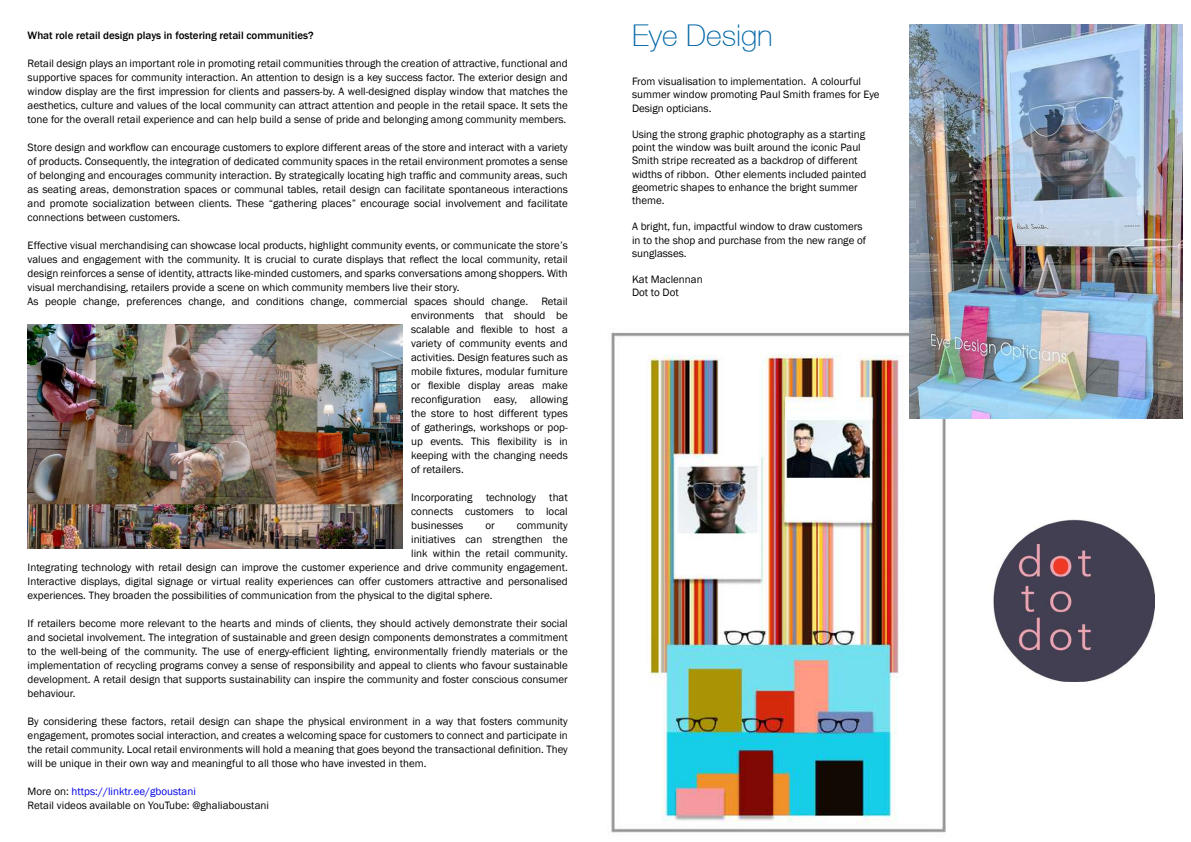
<style>
.page{position:relative;width:1191px;height:842px;background:#fff}
.page>*{position:absolute;margin:0;border:0;box-sizing:border-box;transform-origin:0 0}
.t1{font:100 30px "Helvetica Neue CE";color:#0066a7}
.t2{font:11px/14px "Franklin Gothic";color:#000;text-align:justify}
.t3{font:500 11px "Franklin Gothic";color:#000}
.s1{color:#0000e9}
</style>
<div class="page">
<img style="left:28px;top:325px;width:375px;height:223px">
<img style="left:611px;top:327px;width:335px;height:506px">
<img style="left:993px;top:519px;width:162px;height:162px">
<img style="left:910px;top:25px;width:272px;height:394px">
<p class="t3" style="left:28px;top:28px;width:287px">What role retail design plays in fostering retail communities?</p>
<p class="t2" style="left:28px;top:57px;width:542px">Retail design plays an important role in promoting retail communities through the creation of attractive, functional and supportive spaces for community interaction. An attention to design is a key success factor. The exterior design and window display are the first impression for clients and passers-by. A well-designed display window that matches the aesthetics, culture and values of the local community can attract attention and people in the retail space. It sets the tone for the overall retail experience and can help build a sense of pride and belonging among community members.</p>
<p class="t2" style="left:28px;top:141px;width:542px">Store design and workflow can encourage customers to explore different areas of the store and interact with a variety of products. Consequently, the integration of dedicated community spaces in the retail environment promotes a sense of belonging and encourages community interaction. By strategically locating high traffic and community areas, such as seating areas, demonstration spaces or communal tables, retail design can facilitate spontaneous interactions and promote socialization between clients. These “gathering places” encourage social involvement and facilitate connections between customers.</p>
<p class="t2" style="left:28px;top:239px;width:542px">Effective visual merchandising can showcase local products, highlight community events, or communicate the store’s</p>
<p class="t2" style="left:28px;top:253px;width:541px">values and engagement with the community. It is crucial to curate displays that reflect the local community, retail</p>
<p class="t2" style="left:28px;top:267px;width:541px">design reinforces a sense of identity, attracts like-minded customers, and sparks conversations among shoppers. With</p>
<p class="t2" style="left:28px;top:281px;width:433px">visual merchandising, retailers provide a scene on which community members live their story.</p>
<p class="t2" style="left:28px;top:295px;width:542px">As people change, preferences change, and conditions change, commercial spaces should change. Retail</p>
<p class="t2" style="left:411px;top:309px;width:158px">environments that should be</p>
<p class="t2" style="left:411px;top:323px;width:158px">scalable and flexible to host a</p>
<p class="t2" style="left:411px;top:337px;width:158px">variety of community events and</p>
<p class="t2" style="left:411px;top:351px;width:158px">activities. Design features such as</p>
<p class="t2" style="left:411px;top:365px;width:158px">mobile fixtures, modular furniture</p>
<p class="t2" style="left:411px;top:379px;width:158px">or flexible display areas make</p>
<p class="t2" style="left:411px;top:393px;width:158px">reconfiguration easy, allowing</p>
<p class="t2" style="left:411px;top:407px;width:158px">the store to host different types</p>
<p class="t2" style="left:411px;top:421px;width:158px">of gatherings, workshops or pop-</p>
<p class="t2" style="left:411px;top:435px;width:158px">up events. This flexibility is in</p>
<p class="t2" style="left:411px;top:449px;width:158px">keeping with the changing needs</p>
<p class="t2" style="left:411px;top:463px;width:54px">of retailers.</p>
<p class="t2" style="left:411px;top:491px;width:158px">Incorporating technology that connects customers to local businesses</p>
<p class="t2" style="left:485px;top:519px;width:11px">or</p>
<p class="t2" style="left:516px;top:519px;width:53px">community</p>
<p class="t2" style="left:411px;top:533px;width:158px">initiatives can strengthen the</p>
<p class="t2" style="left:411px;top:547px;width:158px">link within the retail community.</p>
<p class="t2" style="left:28px;top:561px;width:542px">Integrating technology with retail design can improve the customer experience and drive community engagement.</p>
<p class="t2" style="left:28px;top:575px;width:542px">Interactive displays, digital signage or virtual reality experiences can offer customers attractive and personalised</p>
<p class="t2" style="left:28px;top:589px;width:466px">experiences. They broaden the possibilities of communication from the physical to the digital sphere.</p>
<p class="t2" style="left:28px;top:617px;width:542px">If retailers become more relevant to the hearts and minds of clients, they should actively demonstrate their social and societal involvement. The integration of sustainable and green design components demonstrates a commitment to the well-being of the community. The use of energy-efficient lighting, environmentally friendly materials or the implementation of recycling programs convey a sense of responsibility and appeal to clients who favour sustainable development. A retail design that supports sustainability can inspire the community and foster conscious consumer behaviour.</p>
<p class="t2" style="left:28px;top:715px;width:542px">By considering these factors, retail design can shape the physical environment in a way that fosters community engagement, promotes social interaction, and creates a welcoming space for customers to connect and participate in the retail community. Local retail environments will hold a meaning that goes beyond the transactional definition. They will be unique in their own way and meaningful to all those who have invested in them.</p>
<p class="t2" style="left:28px;top:785px;width:243px">More on: <span class="s1">https://linktr.ee/gboustani<br></span>Retail videos available on YouTube: @ghaliaboustani</p>
<h1 class="t1" style="left:632px;top:17px;width:142px">Eye Design</h1>
<p class="t2" style="left:632px;top:75px;width:249px;line-height:13.2px;text-align:left">From visualisation to implementation. A colourful summer window promoting Paul Smith frames for Eye<br>Design opticians.</p>
<p class="t2" style="left:632px;top:128px;width:236px;line-height:13.2px;text-align:left">Using the strong graphic photography as a starting point the window was built around the iconic Paul Smith stripe recreated as a backdrop of different widths of ribbon. Other elements included painted geometric shapes to enhance the bright summer theme.</p>
<p class="t2" style="left:632px;top:220px;width:236px;line-height:13.2px;text-align:left">A bright, fun, impactful window to draw customers in to the shop and purchase from the new range of sunglasses.</p>
<p class="t2" style="left:632px;top:273px;width:72px;line-height:13.2px">Kat Maclennan<br>Dot to Dot</p>
</div>
